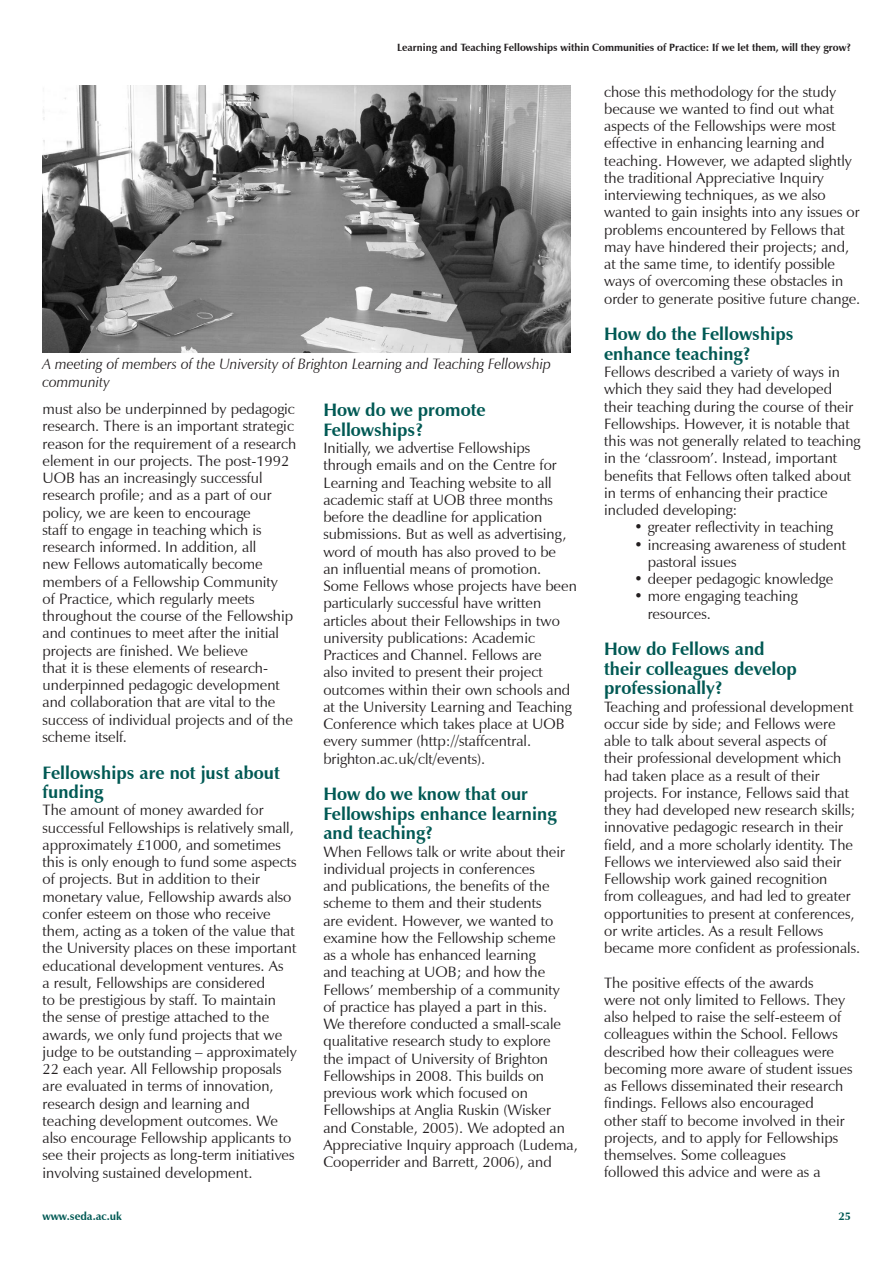
<style>
.page{position:relative;width:893px;height:1263px;background:#fff}
.page>*{position:absolute;margin:0;border:0;box-sizing:border-box;transform-origin:0 0}
.t1{font:700 18px/19.5px "Zapf Humanist 601 BT";color:#005954}
.t2{font:15px/17.2px "Zapf Humanist 601 BT";color:#231f20}
.t3{font:italic 15px/17.2px "Zapf Humanist 601 BT";color:#231f20;scale:.96 1}
.t4{font:700 11.25px "Zapf Humanist 601 BT";color:#005954}
.t5{font:700 10.5px "Zapf Humanist 601 BT";color:#231f20}
</style>
<div class="page">
<img style="left:43px;top:85px;width:527px;height:267px">
<p class="t5" style="left:397px;top:43px;width:455px">Learning and Teaching Fellowships within Communities of Practice: If we let them, will they grow?</p>
<p class="t3" style="left:43px;top:357px;width:531px">A meeting of members of the University of Brighton Learning and Teaching Fellowship community</p>
<p class="t2" style="left:43px;top:402px;width:255px">must also be underpinned by pedagogic research. There is an important strategic reason for the requirement of a research element in our projects. The post-1992<br>UOB has an increasingly successful research profile; and as a part of our policy, we are keen to encourage<br>staff to engage in teaching which is research informed. In addition, all<br>new Fellows automatically become members of a Fellowship Community<br>of Practice, which regularly meets throughout the course of the Fellowship and continues to meet after the initial projects are finished. We believe<br>that it is these elements of research&shy;underpinned pedagogic development and collaboration that are vital to the success of individual projects and of the scheme itself.</p>
<p class="t1" style="left:43px;top:765px;width:239px">Fellowships are not just about funding</p>
<p class="t2" style="left:43px;top:803px;width:256px">The amount of money awarded for successful Fellowships is relatively small, approximately £1000, and sometimes this is only enough to fund some aspects of projects. But in addition to their monetary value, Fellowship awards also confer esteem on those who receive them, acting as a token of the value that the University places on these important educational development ventures. As<br>a result, Fellowships are considered<br>to be prestigious by staff. To maintain the sense of prestige attached to the awards, we only fund projects that we judge to be outstanding – approximately 22 each year. All Fellowship proposals are evaluated in terms of innovation, research design and learning and teaching development outcomes. We also encourage Fellowship applicants to see their projects as long-term initiatives involving sustained development.</p>
<p class="t1" style="left:323px;top:402px;width:164px">How do we promote<br>Fellowships?</p>
<p class="t2" style="left:323px;top:441px;width:255px">Initially, we advertise Fellowships through emails and on the Centre for Learning and Teaching website to all academic staff at UOB three months before the deadline for application submissions. But as well as advertising, word of mouth has also proved to be<br>an influential means of promotion.<br>Some Fellows whose projects have been particularly successful have written articles about their Fellowships in two university publications: Academic Practices and Channel. Fellows are<br>also invited to present their project outcomes within their own schools and at the University Learning and Teaching Conference which takes place at UOB every summer (http://staffcentral. brighton.ac.uk/clt/events).</p>
<p class="t1" style="left:323px;top:786px;width:235px">How do we know that our<br>Fellowships enhance learning and teaching?</p>
<p class="t2" style="left:323px;top:844px;width:256px">When Fellows talk or write about their individual projects in conferences<br>and publications, the benefits of the scheme to them and their students<br>are evident. However, we wanted to examine how the Fellowship scheme<br>as a whole has enhanced learning<br>and teaching at UOB; and how the Fellows’ membership of a community<br>of practice has played a part in this.<br>We therefore conducted a small-scale qualitative research study to explore<br>the impact of University of Brighton Fellowships in 2008. This builds on previous work which focused on Fellowships at Anglia Ruskin (Wisker and Constable, 2005). We adopted an Appreciative Inquiry approach (Ludema, Cooperrider and Barrett, 2006), and</p>
<p class="t2" style="left:604px;top:84px;width:258px">chose this methodology for the study because we wanted to find out what aspects of the Fellowships were most effective in enhancing learning and teaching. However, we adapted slightly the traditional Appreciative Inquiry interviewing techniques, as we also wanted to gain insights into any issues or problems encountered by Fellows that may have hindered their projects; and, at the same time, to identify possible ways of overcoming these obstacles in order to generate positive future change.</p>
<p class="t1" style="left:604px;top:326px;width:191px">How do the Fellowships enhance teaching?</p>
<p class="t2" style="left:604px;top:365px;width:237px">Fellows described a variety of ways in</p>
<p class="t2" style="left:604px;top:382px;width:229px">which they said they had developed</p>
<p class="t2" style="left:604px;top:399px;width:251px">their teaching during the course of their</p>
<p class="t2" style="left:604px;top:417px;width:247px">Fellowships. However, it is notable that</p>
<p class="t2" style="left:604px;top:434px;width:258px">this was not generally related to teaching</p>
<p class="t2" style="left:604px;top:451px;width:235px">in the ‘classroom’. Instead, important</p>
<p class="t2" style="left:604px;top:468px;width:249px">benefits that Fellows often talked about</p>
<p class="t2" style="left:604px;top:486px;width:225px">in terms of enhancing their practice</p>
<p class="t2" style="left:604px;top:503px;width:135px">included developing:</p>
<p class="t2" style="left:634px;top:520px;width:200px">ï greater reflectivity in teaching</p>
<p class="t2" style="left:634px;top:537px;width:213px">ï increasing awareness of student</p>
<p class="t2" style="left:647px;top:555px;width:90px">pastoral issues</p>
<p class="t2" style="left:634px;top:572px;width:201px">ï deeper pedagogic knowledge</p>
<p class="t2" style="left:634px;top:589px;width:165px">ï more engaging teaching</p>
<p class="t2" style="left:647px;top:606px;width:65px">resources.</p>
<p class="t1" style="left:604px;top:641px;width:194px">How do Fellows and their colleagues develop professionally?</p>
<p class="t2" style="left:604px;top:699px;width:258px">Teaching and professional development occur side by side; and Fellows were able to talk about several aspects of<br>their professional development which had taken place as a result of their projects. For instance, Fellows said that they had developed new research skills; innovative pedagogic research in their field, and a more scholarly identity. The Fellows we interviewed also said their Fellowship work gained recognition from colleagues, and had led to greater opportunities to present at conferences, or write articles. As a result Fellows became more confident as professionals.</p>
<p class="t2" style="left:604px;top:975px;width:250px">The positive effects of the awards<br>were not only limited to Fellows. They also helped to raise the self-esteem of colleagues within the School. Fellows described how their colleagues were becoming more aware of student issues as Fellows disseminated their research findings. Fellows also encouraged<br>other staff to become involved in their projects, and to apply for Fellowships themselves. Some colleagues<br>followed this advice and were as a</p>
<p class="t4" style="left:43px;top:1212px;width:81px">www.seda.ac.uk</p>
<p class="t4" style="left:838px;top:1212px;width:14px">25</p>
</div>
